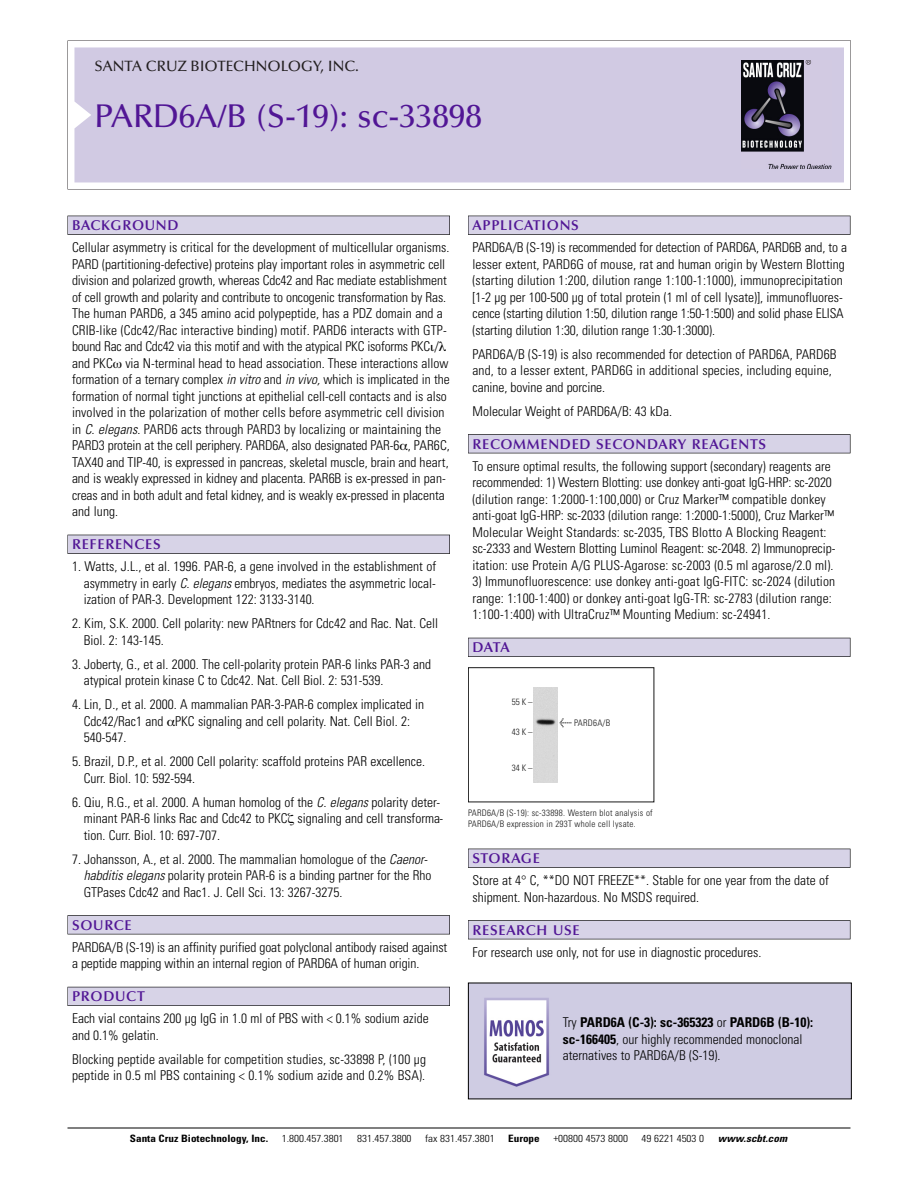
<style>
.page{position:relative;width:918px;height:1188px;background:#fff}
.page>*{position:absolute;margin:0;border:0;box-sizing:border-box;transform-origin:0 0}
.t1{font:500 33px "Optima";color:#511695}
.t2{font:500 15px "Optima";color:#231f20}
.t3{font:600 14.25px "Optima";letter-spacing:.05em;color:#511695}
.t4{font:300 condensed 13.5px/16.5px "Univers";color:#000}
.t5{font:300 condensed 10.2px "Univers";color:#000;scale:1.1 1}
.t6{font:700 condensed 10.2px "Univers";color:#000;scale:1.1 1}
.t7{font:italic 700 condensed 10.2px "Univers";letter-spacing:.005em;color:#000;scale:1.1 1}
.t8{font:9px/10.5px "Univers Condensed Light+LIHTDS";letter-spacing:.025em;color:#191919}
.s1{font-style:italic}
.s2{font-family:"Meta Plus Book Roman+SYJYRC";font-size:10.5px}
.s3{font-weight:700}
</style>
<div class="page">
<svg style="left:68px;top:40px;width:783px;height:149px"></svg>
<div style="left:74px;top:47px;width:770px;height:135px;background:#d1cae3"></div>
<img style="left:741px;top:60px;width:90px;height:108px">
<div style="left:68px;top:216px;width:382px;height:19px;background:#525155"></div>
<div style="left:68px;top:216px;width:381px;height:18px;background:#d7d3e7"></div>
<div style="left:68px;top:535px;width:382px;height:19px;background:#515055"></div>
<div style="left:68px;top:535px;width:381px;height:18px;background:#d7d3e7"></div>
<div style="left:68px;top:915px;width:382px;height:19px;background:#545357"></div>
<div style="left:68px;top:916px;width:381px;height:18px;background:#d7d3e7"></div>
<div style="left:68px;top:987px;width:382px;height:19px;background:#54535a"></div>
<div style="left:68px;top:987px;width:381px;height:18px;background:#d7d3e7"></div>
<div style="left:468px;top:216px;width:382px;height:19px;background:#525155"></div>
<div style="left:468px;top:216px;width:382px;height:18px;background:#d7d3e7"></div>
<div style="left:468px;top:434px;width:382px;height:19px;background:#525155"></div>
<div style="left:468px;top:435px;width:382px;height:18px;background:#d7d3e7"></div>
<div style="left:468px;top:638px;width:382px;height:19px;background:#525158"></div>
<div style="left:468px;top:638px;width:382px;height:18px;background:#d7d3e7"></div>
<div style="left:468px;top:849px;width:382px;height:19px;background:#525155"></div>
<div style="left:468px;top:849px;width:382px;height:18px;background:#d7d3e7"></div>
<div style="left:468px;top:920px;width:382px;height:19px;background:#525155"></div>
<div style="left:468px;top:921px;width:382px;height:18px;background:#d7d3e7"></div>
<hr style="left:68px;top:1128px;width:782px;height:1px;background:#000">
<div style="left:468px;top:667px;width:186px;height:135px;border:1px solid #191919"></div>
<div style="left:534px;top:687px;width:23px;height:95px;background:#d8d8d8"></div>
<img style="left:470px;top:985px;width:380px;height:112px">
<p class="t2" style="left:94px;top:61px;width:266px">SANTA CRUZ BIOTECHNOLOGY, INC.</p>
<h1 class="t1" style="left:94px;top:103px;width:389px">PARD6A/B (S-19): sc-33898</h1>
<p class="t3" style="left:72px;top:219px;width:108px">BACKGROUND</p>
<p class="t4" style="left:72px;top:240px;width:379px">Cellular asymmetry is critical for the development of multicellular organisms.<br>PARD (partitioning-defective) proteins play important roles in asymmetric cell division and polarized growth, whereas Cdc42 and Rac mediate establishment of cell growth and polarity and contribute to oncogenic transformation by Ras.<br>The human PARD6, a 345 amino acid polypeptide, has a PDZ domain and a CRIB-like (Cdc42/Rac interactive binding) motif. PARD6 interacts with GTP&shy;bound Rac and Cdc42 via this motif and with the atypical PKC isoforms PKC / and PKC via N-terminal head to head association. These interactions allow formation of a ternary complex <span class="s1">in vitro</span> and <span class="s1">in vivo,</span> which is implicated in the formation of normal tight junctions at epithelial cell-cell contacts and is also involved in the polarization of mother cells before asymmetric cell division in <span class="s1">C. elegans</span>. PARD6 acts through PARD3 by localizing or maintaining the PARD3 protein at the cell periphery. PARD6A, also designated PAR-6 , PAR6C, TAX40 and TIP-40, is expressed in pancreas, skeletal muscle, brain and heart, and is weakly expressed in kidney and placenta. PAR6B is ex-pressed in pan&shy;creas and in both adult and fetal kidney, and is weakly ex-pressed in placenta and lung.</p>
<p class="t3" style="left:72px;top:539px;width:90px">REFERENCES</p>
<p class="t4" style="left:84px;top:559px;width:354px;text-align:justify;text-indent:-12px">1. Watts, J.L., et al. 1996. PAR-6, a gene involved in the establishment of asymmetry in early <span class="s1">C. elegans</span> embryos, mediates the asymmetric local&shy;ization of PAR-3. Development 122: 3133-3140.</p>
<p class="t4" style="left:84px;top:616px;width:356px;text-indent:-12px">2. Kim, S.K. 2000. Cell polarity: new PARtners for Cdc42 and Rac. Nat. Cell<br>Biol. 2: 143-145.</p>
<p class="t4" style="left:84px;top:657px;width:349px;text-indent:-12px">3. Joberty, G., et al. 2000. The cell-polarity protein PAR-6 links PAR-3 and atypical protein kinase C to Cdc42. Nat. Cell Biol. 2: 531-539.</p>
<p class="t4" style="left:84px;top:697px;width:342px;text-indent:-12px">4. Lin, D., et al. 2000. A mammalian PAR-3-PAR-6 complex implicated in<br>Cdc42/Rac1 and PKC signaling and cell polarity. Nat. Cell Biol. 2:<br>540-547.</p>
<p class="t4" style="left:84px;top:754px;width:343px;text-indent:-12px">5. Brazil, D.P., et al. 2000 Cell polarity: scaffold proteins PAR excellence.<br>Curr. Biol. 10: 592-594.</p>
<p class="t4" style="left:84px;top:795px;width:361px;text-indent:-12px">6. Qiu, R.G., et al. 2000. A human homolog of the <span class="s1">C. elegans</span> polarity deter&shy;minant PAR-6 links Rac and Cdc42 to PKC signaling and cell transforma&shy;tion. Curr. Biol. 10: 697-707.</p>
<p class="t4" style="left:84px;top:852px;width:349px;text-indent:-12px">7. Johansson, A., et al. 2000. The mammalian homologue of the <span class="s1">Caenor&shy;habditis elegans</span> polarity protein PAR-6 is a binding partner for the Rho<br>GTPases Cdc42 and Rac1. J. Cell Sci. 13: 3267-3275.</p>
<p class="t3" style="left:72px;top:919px;width:61px">SOURCE</p>
<p class="t4" style="left:72px;top:940px;width:377px">PARD6A/B (S-19) is an affinity purified goat polyclonal antibody raised against a peptide mapping within an internal region of PARD6A of human origin.</p>
<p class="t3" style="left:72px;top:991px;width:74px">PRODUCT</p>
<p class="t4" style="left:72px;top:1011px;width:358px">Each vial contains 200 µg IgG in 1.0 ml of PBS with &lt; 0.1% sodium azide and 0.1% gelatin.</p>
<p class="t4" style="left:72px;top:1052px;width:356px">Blocking peptide available for competition studies, sc-33898 P, (100 µg peptide in 0.5 ml PBS containing &lt; 0.1% sodium azide and 0.2% BSA).</p>
<p class="t3" style="left:473px;top:219px;width:108px">APPLICATIONS</p>
<p class="t4" style="left:473px;top:240px;width:376px">PARD6A/B (S-19) is recommended for detection of PARD6A, PARD6B and, to a lesser extent, PARD6G of mouse, rat and human origin by Western Blotting (starting dilution 1:200, dilution range 1:100-1:1000), immunoprecipitation [1-2 µg per 100-500 µg of total protein (1 ml of cell lysate)], immunofluores&shy;cence (starting dilution 1:50, dilution range 1:50-1:500) and solid phase ELISA (starting dilution 1:30, dilution range 1:30-1:3000).</p>
<p class="t4" style="left:473px;top:347px;width:365px">PARD6A/B (S-19) is also recommended for detection of PARD6A, PARD6B and, to a lesser extent, PARD6G in additional species, including equine, canine, bovine and porcine.</p>
<p class="t4" style="left:473px;top:404px;width:201px">Molecular Weight of PARD6A/B: 43 kDa.</p>
<p class="t3" style="left:473px;top:438px;width:295px">RECOMMENDED SECONDARY REAGENTS</p>
<p class="t4" style="left:473px;top:459px;width:364px">To ensure optimal results, the following support (secondary) reagents are recommended: 1) Western Blotting: use donkey anti-goat IgG-HRP: sc-2020 (dilution range: 1:2000-1:100,000) or Cruz Marker™ compatible donkey anti-goat IgG-HRP: sc-2033 (dilution range: 1:2000-1:5000), Cruz Marker™ Molecular Weight Standards: sc-2035, TBS Blotto A Blocking Reagent: sc-2333 and Western Blotting Luminol Reagent: sc-2048. 2) Immunoprecip&shy;itation: use Protein A/G PLUS-Agarose: sc-2003 (0.5 ml agarose/2.0 ml).</p>
<p class="t4" style="left:473px;top:574px;width:364px">3) Immunofluorescence: use donkey anti-goat IgG-FITC: sc-2024 (dilution range: 1:100-1:400) or donkey anti-goat IgG-TR: sc-2783 (dilution range:<br>1:100-1:400) with UltraCruz™ Mounting Medium: sc-24941.</p>
<p class="t3" style="left:473px;top:642px;width:39px">DATA</p>
<p class="t8" style="left:512px;top:698px;width:22px">55K–</p>
<p class="t8" style="left:512px;top:727px;width:22px">43K–</p>
<p class="t8" style="left:512px;top:764px;width:22px">34K–</p>
<p class="t8" style="left:559px;top:718px;width:52px"><span class="s2">&lt;</span> PARD6A/B</p>
<p class="t8" style="left:468px;top:808px;width:186px">PARD6A/B (S-19): sc-33898. Western blot analysis of<br>PARD6A/B expression in 293T whole cell lysate.</p>
<p class="t3" style="left:473px;top:852px;width:69px">STORAGE</p>
<p class="t4" style="left:473px;top:873px;width:358px">Store at 4° C, **DO NOT FREEZE**. Stable for one year from the date of shipment. Non-hazardous. No MSDS required.</p>
<p class="t3" style="left:473px;top:924px;width:109px">RESEARCH USE</p>
<p class="t4" style="left:473px;top:945px;width:290px">For research use only, not for use in diagnostic procedures.</p>
<p class="t4" style="left:563px;top:1015px;width:252px">Try <span class="s3">PARD6A (C-3): sc-365323</span> or <span class="s3">PARD6B (B-10): sc-166405</span>, our highly recommended monoclonal aternatives to PARD6A/B (S-19).</p>
<p class="t6" style="left:130px;top:1135px;width:127px">Santa Cruz Biotechnology, Inc.</p>
<p class="t5" style="left:282px;top:1135px;width:58px">1.800.457.3801</p>
<p class="t5" style="left:357px;top:1135px;width:51px">831.457.3800</p>
<p class="t5" style="left:425px;top:1135px;width:65px">fax 831.457.3801</p>
<p class="t6" style="left:508px;top:1135px;width:30px">Europe</p>
<p class="t5" style="left:553px;top:1135px;width:69px">+00800 4573 8000</p>
<p class="t5" style="left:642px;top:1135px;width:58px">49 6221 4503 0</p>
<p class="t7" style="left:718px;top:1135px;width:64px">www.scbt.com</p>
</div>
